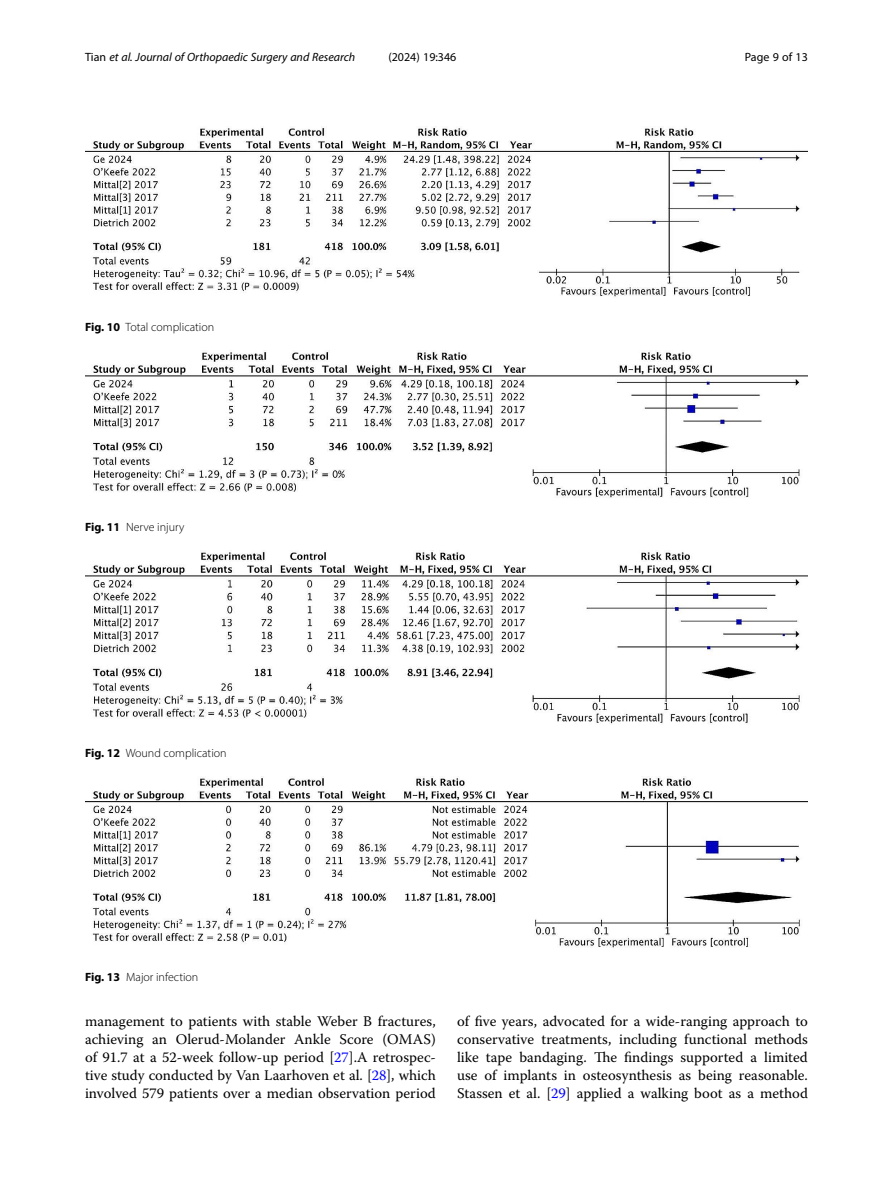
<style>
.page{position:relative;width:893px;height:1191px;background:#fff}
.page>*{position:absolute;margin:0;border:0;box-sizing:border-box;transform-origin:0 0}
.Body_Text_Indent{font:14.7px/18px "Warnock Pro";color:#000;text-align:justify}
.Figure_Caption{font:300 12px "Myriad Pro";color:#000}
.t1{font:italic 12px "Myriad Pro";color:#000}
.t2{font:12px "Myriad Pro";color:#000}
.s1{font-style:normal}
.s2{font-weight:700}
.s3{color:#00f}
</style>
<div class="page">
<img style="left:85px;top:776px;width:723px;height:172px">
<img style="left:85px;top:551px;width:723px;height:173px">
<img style="left:85px;top:350px;width:723px;height:148px">
<img style="left:85px;top:126px;width:723px;height:171px">
<p class="t1" style="left:85px;top:50px;width:272px"><span class="s1">Tian</span> et al. Journal of Orthopaedic Surgery and Research</p>
<p class="t2" style="left:388px;top:50px;width:70px">(2024) 19:346</p>
<p class="t2" style="left:745px;top:50px;width:65px">Page 9 of 13</p>
<p class="Figure_Caption" style="left:85px;top:320px;width:131px"><span class="s2">Fig. 10</span> Total complication</p>
<p class="Figure_Caption" style="left:85px;top:520px;width:101px"><span class="s2">Fig. 11</span> Nerve injury</p>
<p class="Figure_Caption" style="left:85px;top:746px;width:143px"><span class="s2">Fig. 12</span> Wound complication</p>
<p class="Figure_Caption" style="left:85px;top:970px;width:115px"><span class="s2">Fig. 13</span> Major infection</p>
<p class="Body_Text_Indent" style="left:85px;top:1012px;width:352px">management to patients with stable Weber B fractures, achieving an Olerud-Molander Ankle Score (OMAS) of 91.7 at a 52-week follow-up period [<span class="s3">27</span>].A retrospec&shy;tive study conducted by Van Laarhoven et al. [<span class="s3">28</span>], which involved 579 patients over a median observation period</p>
<p class="Body_Text_Indent" style="left:457px;top:1012px;width:352px">of five years, advocated for a wide-ranging approach to conservative treatments, including functional methods like tape bandaging. The findings supported a limited use of implants in osteosynthesis as being reasonable.<br>Stassen et al. [<span class="s3">29</span>] applied a walking boot as a method</p>
</div>
